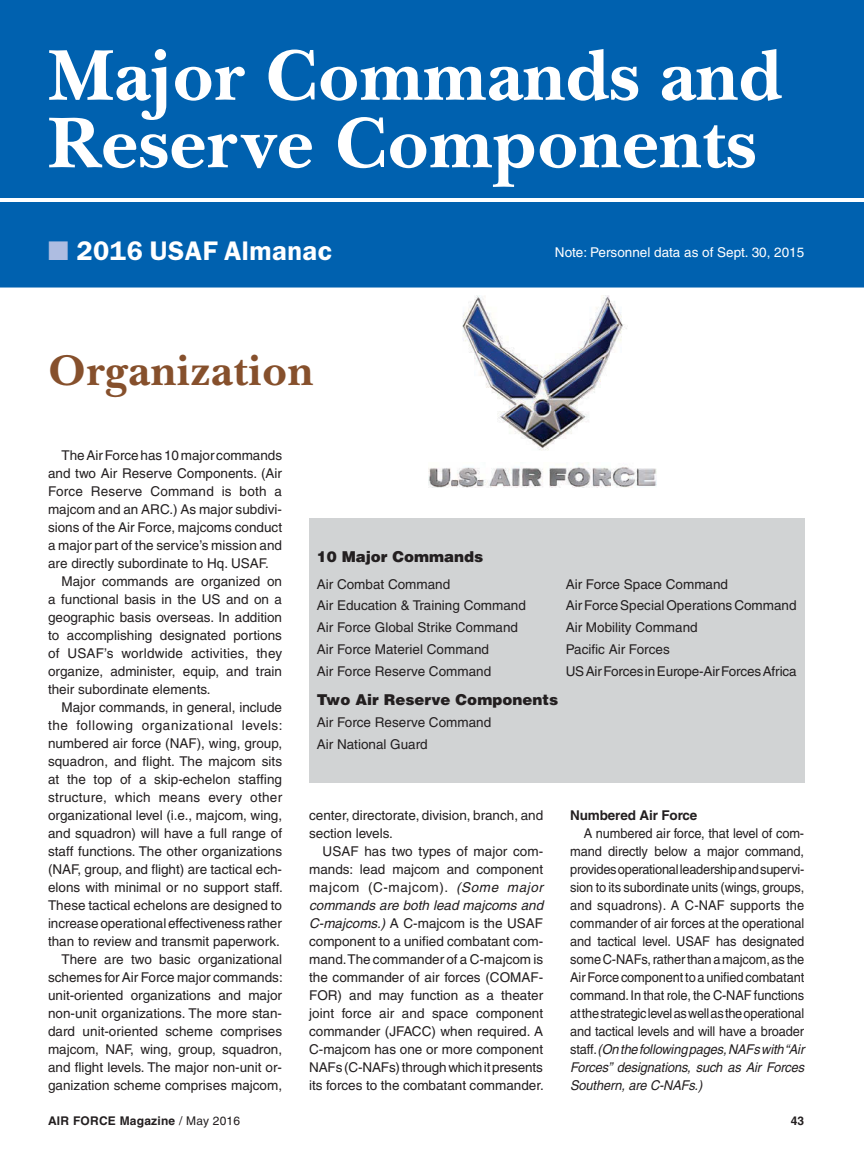
<style>
.page{position:relative;width:864px;height:1161px;background:#fff}
.page>*{position:absolute;margin:0;border:0;box-sizing:border-box;transform-origin:0 0}
.t1{font:700 75px/67.5px "New Baskerville";letter-spacing:.005em;color:#fff}
.t2{font:700 45px "New Baskerville";letter-spacing:.02em;color:#86502c}
.t3{font:600 27px "Franklin Gothic";letter-spacing:.02em;color:#fff}
.t4{font:900 15px "Helvetica";color:#231f20}
.t5{font:13.5px/18px "Helvetica";color:#231f20}
.t6{font:13.5px/18px "Helvetica";color:#231f20;text-align:justify;scale:.95 1}
.t7{font:13.5px "Helvetica";color:#fff}
.t8{font:13.5px "Helvetica";letter-spacing:.04em;color:#231f20}
.t9{font:13.5px "Helvetica";letter-spacing:.02em;color:#231f20}
.t10{font:700 13.5px "Helvetica";letter-spacing:-.01em;color:#231f20}
.t11{font:700 12px "Helvetica";letter-spacing:.02em;color:#231f20}
.s1{color:#aebde1}
.s2{font-style:italic}
.s3{font-weight:400}
</style>
<div class="page">
<div style="left:309px;top:518px;width:495px;height:265px;background:#d1d3d4"></div>
<div style="left:0;top:0;width:864px;height:287px;background:#0061af"></div>
<hr style="left:0;top:199px;width:864px;height:3px;background:#fff">
<img style="left:428px;top:296px;width:228px;height:191px">
<h1 class="t1" style="left:48px;top:42px;width:735px">Major Commands and<br>Reserve Components</h1>
<h3 class="t3" style="left:48px;top:235px;width:286px"><span class="s1">■</span> 2016 USAF Almanac</h3>
<h2 class="t2" style="left:48px;top:344px;width:267px">Organization</h2>
<p class="t7" style="left:555px;top:244px;width:251px">Note: Personnel data as of Sept. 30, 2015</p>
<p class="t5" style="left:62px;top:447px;width:222px">The Air Force has 10 major commands</p>
<p class="t5" style="left:48px;top:465px;width:235px">and two Air Reserve Components. (Air</p>
<p class="t5" style="left:48px;top:483px;width:235px">Force Reserve Command is both a</p>
<p class="t5" style="left:48px;top:501px;width:235px">majcom and an ARC.) As major subdivi-</p>
<p class="t5" style="left:48px;top:519px;width:235px">sions of the Air Force, majcoms conduct</p>
<p class="t5" style="left:48px;top:537px;width:236px">a major part of the service’s mission and</p>
<p class="t5" style="left:48px;top:555px;width:222px">are directly subordinate to Hq. USAF.</p>
<p class="t5" style="left:62px;top:573px;width:222px">Major commands are organized on</p>
<p class="t5" style="left:48px;top:591px;width:236px">a functional basis in the US and on a</p>
<p class="t5" style="left:48px;top:609px;width:236px">geographic basis overseas. In addition</p>
<p class="t5" style="left:48px;top:626px;width:235px">to accomplishing designated portions</p>
<p class="t5" style="left:48px;top:644px;width:236px">of USAF’s worldwide activities, they</p>
<p class="t5" style="left:48px;top:662px;width:235px">organize, administer, equip, and train</p>
<p class="t5" style="left:48px;top:680px;width:164px">their subordinate elements.</p>
<p class="t5" style="left:62px;top:698px;width:222px">Major commands, in general, include</p>
<p class="t8" style="left:48px;top:718px;width:236px">the following organizational levels:</p>
<p class="t5" style="left:48px;top:734px;width:236px">numbered air force (NAF), wing, group,</p>
<p class="t5" style="left:48px;top:752px;width:236px">squadron, and flight. The majcom sits</p>
<p class="t5" style="left:48px;top:770px;width:235px">at the top of a skip-echelon staffing</p>
<p class="t9" style="left:48px;top:790px;width:236px">structure, which means every other</p>
<p class="t5" style="left:48px;top:806px;width:235px">organizational level (i.e., majcom, wing,</p>
<p class="t5" style="left:48px;top:824px;width:235px">and squadron) will have a full range of</p>
<p class="t5" style="left:48px;top:842px;width:236px">staff functions. The other organizations</p>
<p class="t5" style="left:48px;top:860px;width:236px">(NAF, group, and flight) are tactical ech-</p>
<p class="t5" style="left:48px;top:878px;width:236px">elons with minimal or no support staff.</p>
<p class="t5" style="left:48px;top:896px;width:236px">These tactical echelons are designed to</p>
<p class="t5" style="left:48px;top:914px;width:235px">increase operational effectiveness rather</p>
<p class="t5" style="left:48px;top:932px;width:233px">than to review and transmit paperwork.</p>
<p class="t5" style="left:62px;top:950px;width:222px">There are two basic organizational</p>
<p class="t5" style="left:48px;top:968px;width:236px">schemes for Air Force major commands:</p>
<p class="t5" style="left:48px;top:986px;width:236px">unit-oriented organizations and major</p>
<p class="t5" style="left:48px;top:1004px;width:236px">non-unit organizations. The more stan-</p>
<p class="t5" style="left:48px;top:1022px;width:236px">dard unit-oriented scheme comprises</p>
<p class="t5" style="left:48px;top:1040px;width:235px">majcom, NAF, wing, group, squadron,</p>
<p class="t5" style="left:48px;top:1058px;width:236px">and flight levels. The major non-unit or-</p>
<p class="t5" style="left:48px;top:1076px;width:235px">ganization scheme comprises majcom,</p>
<p class="t4" style="left:317px;top:547px;width:168px">10 Major Commands</p>
<p class="t5" style="left:317px;top:573px;width:211px;line-height:21.8px">Air Combat Command<br>Air Education &amp; Training Command<br>Air Force Global Strike Command<br>Air Force Materiel Command<br>Air Force Reserve Command</p>
<p class="t5" style="left:566px;top:573px;width:232px;line-height:21.8px">Air Force Space Command<br>Air Force Special Operations Command<br>Air Mobility Command<br>Pacific Air Forces<br>US Air Forces in Europe-Air Forces Africa</p>
<p class="t4" style="left:317px;top:690px;width:243px">Two Air Reserve Components</p>
<p class="t5" style="left:317px;top:711px;width:176px;line-height:21.8px">Air Force Reserve Command<br>Air National Guard</p>
<p class="t5" style="left:309px;top:807px;width:236px">center, directorate, division, branch, and section levels.</p>
<p class="t5" style="left:309px;top:843px;width:236px;text-align:justify;text-indent:14px">USAF has two types of major com&shy;mands: lead majcom and component majcom (C-majcom). <span class="s2">(Some major commands are both lead majcoms and C-majcoms.)</span> A C-majcom is the USAF component to a unified combatant com&shy;mand. The commander of a C-majcom is the commander of air forces (COMAF-FOR) and may function as a theater joint force air and space component commander (JFACC) when required. A C-majcom has one or more component NAFs (C-NAFs) through which it presents its forces to the combatant commander.</p>
<p class="t10" style="left:570px;top:807px;width:129px">Numbered Air Force</p>
<p class="t6" style="left:570px;top:825px;width:248px;text-indent:14px">A numbered air force, that level of com&shy;mand directly below a major command, provides operational leadership and supervi&shy;sion to its subordinate units (wings, groups, and squadrons). A C-NAF supports the commander of air forces at the operational and tactical level. USAF has designated some C-NAFs, rather than a majcom, as the Air Force component to a unified combatant command. In that role, the C-NAF functions at the strategic level as well as the operational and tactical levels and will have a broader staff. <span class="s2">(On the following pages, NAFs with “Air Forces” designations, such as Air Forces Southern, are C-NAFs.)</span></p>
<p class="t11" style="left:48px;top:1113px;width:194px">AIR FORCE Magazine <span class="s3">/ May 2016</span></p>
<p class="t11" style="left:791px;top:1113px;width:15px">43</p>
</div>
